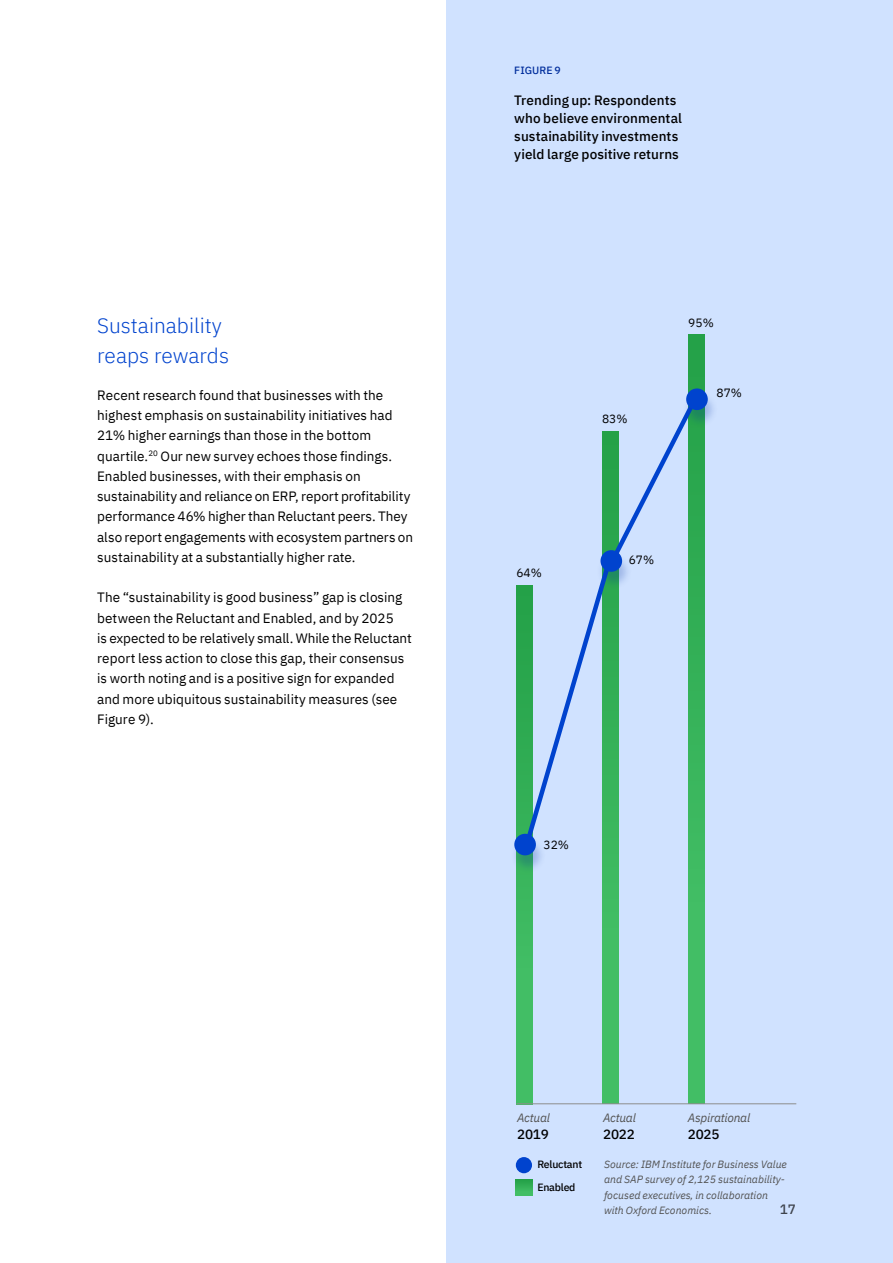
<style>
.page{position:relative;width:893px;height:1263px;background:#fff}
.page>*{position:absolute;margin:0;border:0;box-sizing:border-box;transform-origin:0 0}
.t1{font:300 21px "IBM Plex Sans";color:#0043ce}
.t2{font:13.5px/20.2px "IBM Plex Sans";color:#000}
.t3{font:500 13.5px/18px "IBM Plex Sans";letter-spacing:.005em;color:#000}
.t4{font:italic 12px "IBM Plex Sans";letter-spacing:-.02em;color:#525252}
.t5{font:12px "IBM Plex Sans";color:#000}
.t6{font:italic 10.5px/15px "IBM Plex Sans";color:#525252}
.t7{font:500 10.5px/22.5px "IBM Plex Sans";letter-spacing:-.02em;color:#000}
.t8{font:500 10.5px "IBM Plex Sans";letter-spacing:.01em;color:#002d9c}
</style>
<div class="page">
<div style="left:446px;top:0;width:447px;height:1263px;background:#d0e2ff"></div>
<div style="left:688px;top:334px;width:16px;height:770px;background:linear-gradient(to bottom,#24a148,#47c36a)"></div>
<div style="left:516px;top:585px;width:17px;height:519px;background:linear-gradient(to bottom,#24a148,#47c36a)"></div>
<div style="left:603px;top:431px;width:16px;height:672px;background:#42be65"></div>
<hr style="left:516px;top:1103px;width:280px;height:1px;background:#8d8d8d">
<svg style="left:521px;top:420px;width:180px;height:430px"></svg>
<div style="left:510px;top:836px;width:36px;height:37px;background:#002d9c;opacity:.24"></div>
<div style="left:514px;top:833px;width:22px;height:22px;background:#0043ce;border-radius:50%"></div>
<div style="left:596px;top:553px;width:36px;height:37px;background:#002d9c;opacity:.24"></div>
<div style="left:600px;top:550px;width:22px;height:22px;background:#0043ce;border-radius:50%"></div>
<div style="left:682px;top:391px;width:36px;height:37px;background:#002d9c;opacity:.24"></div>
<div style="left:686px;top:388px;width:22px;height:22px;background:#0043ce;border-radius:50%"></div>
<svg style="left:516px;top:1179px;width:16px;height:16px"></svg>
<div style="left:516px;top:1157px;width:16px;height:16px;background:#0043ce;border-radius:50%"></div>
<p class="t8" style="left:514px;top:62px;width:48px">FIGURE 9</p>
<p class="t3" style="left:514px;top:90px;width:169px">Trending up: Respondents who believe environmental sustainability investments yield large positive returns</p>
<h1 class="t1" style="left:97px;top:309px;width:126px">Sustainability</h1>
<p class="t5" style="left:688px;top:313px;width:27px">95%</p>
<h1 class="t1" style="left:97px;top:339px;width:133px">reaps rewards</h1>
<p class="t2" style="left:97px;top:384px;width:317px">Recent research found that businesses with the highest emphasis on sustainability initiatives had 21% higher earnings than those in the bottom quartile.<sup>20</sup> Our new survey echoes those findings.<br>Enabled businesses, with their emphasis on sustainability and reliance on ERP, report profitability performance 46% higher than Reluctant peers. They also report engagements with ecosystem partners on sustainability at a substantially higher rate.</p>
<p class="t2" style="left:97px;top:586px;width:316px">The “sustainability is good business” gap is closing between the Reluctant and Enabled, and by 2025<br>is expected to be relatively small. While the Reluctant report less action to close this gap, their consensus is worth noting and is a positive sign for expanded and more ubiquitous sustainability measures (see Figure 9).</p>
<p class="t5" style="left:716px;top:384px;width:27px">87%</p>
<p class="t5" style="left:602px;top:409px;width:27px">83%</p>
<p class="t5" style="left:629px;top:550px;width:27px">67%</p>
<p class="t5" style="left:516px;top:564px;width:27px">64%</p>
<p class="t5" style="left:543px;top:835px;width:27px">32%</p>
<p class="t4" style="left:517px;top:1109px;width:34px">Actual</p>
<p class="t3" style="left:517px;top:1124px;width:33px">2019</p>
<p class="t4" style="left:603px;top:1109px;width:34px">Actual</p>
<p class="t3" style="left:603px;top:1124px;width:33px">2022</p>
<p class="t4" style="left:688px;top:1108px;width:64px">Aspirational</p>
<p class="t3" style="left:688px;top:1123px;width:33px">2025</p>
<p class="t7" style="left:537px;top:1152px;width:46px">Reluctant<br>Enabled</p>
<p class="t6" style="left:604px;top:1156px;width:184px">Source: IBM Institute for Business Value and SAP survey of 2,125 sustainability&shy;focused executives, in collaboration with Oxford Economics.</p>
<p class="t3" style="left:780px;top:1199px;width:18px">17</p>
</div>
